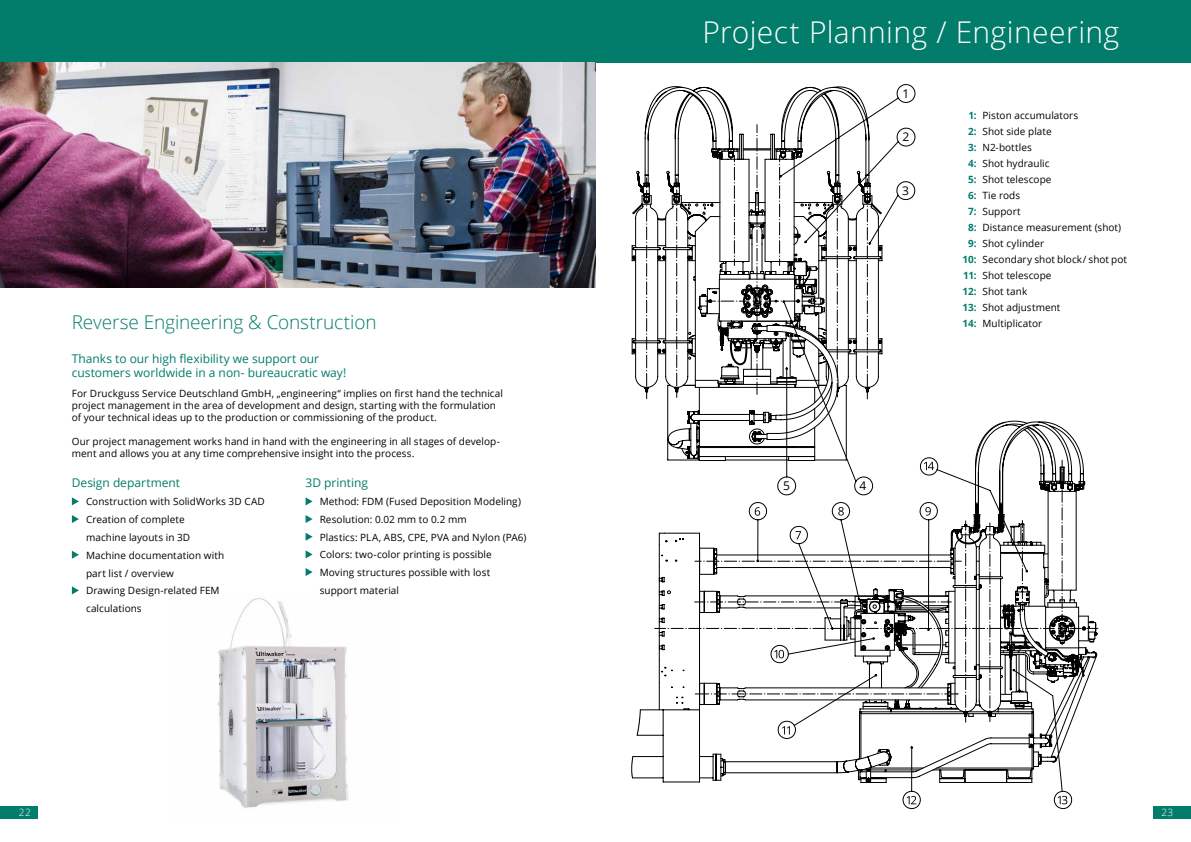
<style>
.page{position:relative;width:1191px;height:842px;background:#fff}
.page>*{position:absolute;margin:0;border:0;box-sizing:border-box;transform-origin:0 0}
.t1{font:300 30px "Open Sans";letter-spacing:.01em;color:#fff}
.t2{font:300 19px "Open Sans";letter-spacing:-.005em;color:#027d6b}
.t3{font:12px/14.4px "Open Sans";letter-spacing:-.005em;color:#027d6b}
.t4{font:12px "Open Sans";color:#000}
.t5{font:10px/16px "Open Sans";letter-spacing:.005em;color:#000}
.t6{font:700 10px/16px "Open Sans";letter-spacing:-.02em;color:#027d6b;text-align:right}
.t7{font:300 10px "Open Sans";color:#fff}
</style>
<div class="page">
<img style="left:217px;top:598px;width:131px;height:211px">
<div style="left:0;top:0;width:1191px;height:62px;background:#027d6b"></div>
<img style="left:0;top:62px;width:595px;height:226px">
<svg style="left:72px;top:497px;width:7px;height:8px"></svg>
<svg style="left:72px;top:515px;width:7px;height:8px"></svg>
<svg style="left:72px;top:551px;width:7px;height:8px"></svg>
<svg style="left:72px;top:586px;width:7px;height:8px"></svg>
<svg style="left:305px;top:497px;width:7px;height:8px"></svg>
<svg style="left:305px;top:515px;width:7px;height:8px"></svg>
<svg style="left:305px;top:533px;width:7px;height:8px"></svg>
<svg style="left:305px;top:550px;width:7px;height:8px"></svg>
<svg style="left:305px;top:568px;width:7px;height:8px"></svg>
<svg style="left:646px;top:84px;width:269px;height:49px"></svg>
<svg style="left:631px;top:133px;width:458px;height:649px"></svg>
<svg style="left:906px;top:796px;width:10px;height:8px"></svg>
<svg style="left:1057px;top:796px;width:10px;height:8px"></svg>
<div style="left:0;top:806px;width:38px;height:13px;background:#027d6b"></div>
<div style="left:1153px;top:806px;width:38px;height:13px;background:#027d6b"></div>
<h2 class="t2" style="left:72px;top:309px;width:306px">Reverse Engineering &amp; Construction</h2>
<p class="t3" style="left:72px;top:351px;width:276px">Thanks to our high flexibility we support our customers worldwide in a non- bureaucratic way!</p>
<p class="t5" style="left:72px;top:388px;width:433px;line-height:12px">For Druckguss Service Deutschland GmbH, „engineering“ implies on first hand the technical project management in the area of development and design, starting with the formulation of your technical ideas up to the production or commissioning of the product.</p>
<p class="t5" style="left:72px;top:436px;width:430px;line-height:12px">Our project management works hand in hand with the engineering in all stages of develop&shy;ment and allows you at any time comprehensive insight into the process.</p>
<p class="t3" style="left:72px;top:475px;width:110px">Design department</p>
<p class="t5" style="left:86px;top:493px;width:180px;line-height:17.8px">Construction with SolidWorks 3D CAD<br>Creation of complete<br>machine layouts in 3D<br>Machine documentation with<br>part list / overview<br>Drawing Design-related FEM calculations</p>
<p class="t3" style="left:305px;top:475px;width:64px">3D printing</p>
<p class="t5" style="left:320px;top:493px;width:208px;line-height:17.7px">Method: FDM (Fused Deposition Modeling)<br>Resolution: 0.02 mm to 0.2 mm<br>Plastics: PLA, ABS, CPE, PVA and Nylon (PA6)<br>Colors: two-color printing is possible Moving structures possible with lost support material</p>
<h1 class="t1" style="left:702px;top:12px;width:418px">Project Planning / Engineering</h1>
<p class="t4" style="left:902px;top:85px;width:8px">1</p>
<p class="t4" style="left:902px;top:128px;width:8px">2</p>
<p class="t4" style="left:902px;top:182px;width:8px">3</p>
<p class="t6" style="left:962px;top:107px;width:16px">1:<br>2:<br>3:<br>4:<br>5:<br>6:<br>7:<br>8:<br>9:<br>10:<br>11:<br>12:<br>13:<br>14:</p>
<p class="t5" style="left:982px;top:107px;width:146px">Piston accumulators<br>Shot side plate<br>N2-bottles<br>Shot hydraulic<br>Shot telescope<br>Tie rods<br>Support<br>Distance measurement (shot)<br>Shot cylinder<br>Secondary shot block/ shot pot<br>Shot telescope<br>Shot tank<br>Shot adjustment<br>Multiplicator</p>
<p class="t4" style="left:783px;top:478px;width:8px">5</p>
<p class="t4" style="left:859px;top:477px;width:8px">4</p>
<p class="t7" style="left:19px;top:806px;width:13px">22</p>
<p class="t7" style="left:1161px;top:806px;width:13px">23</p>
</div>
